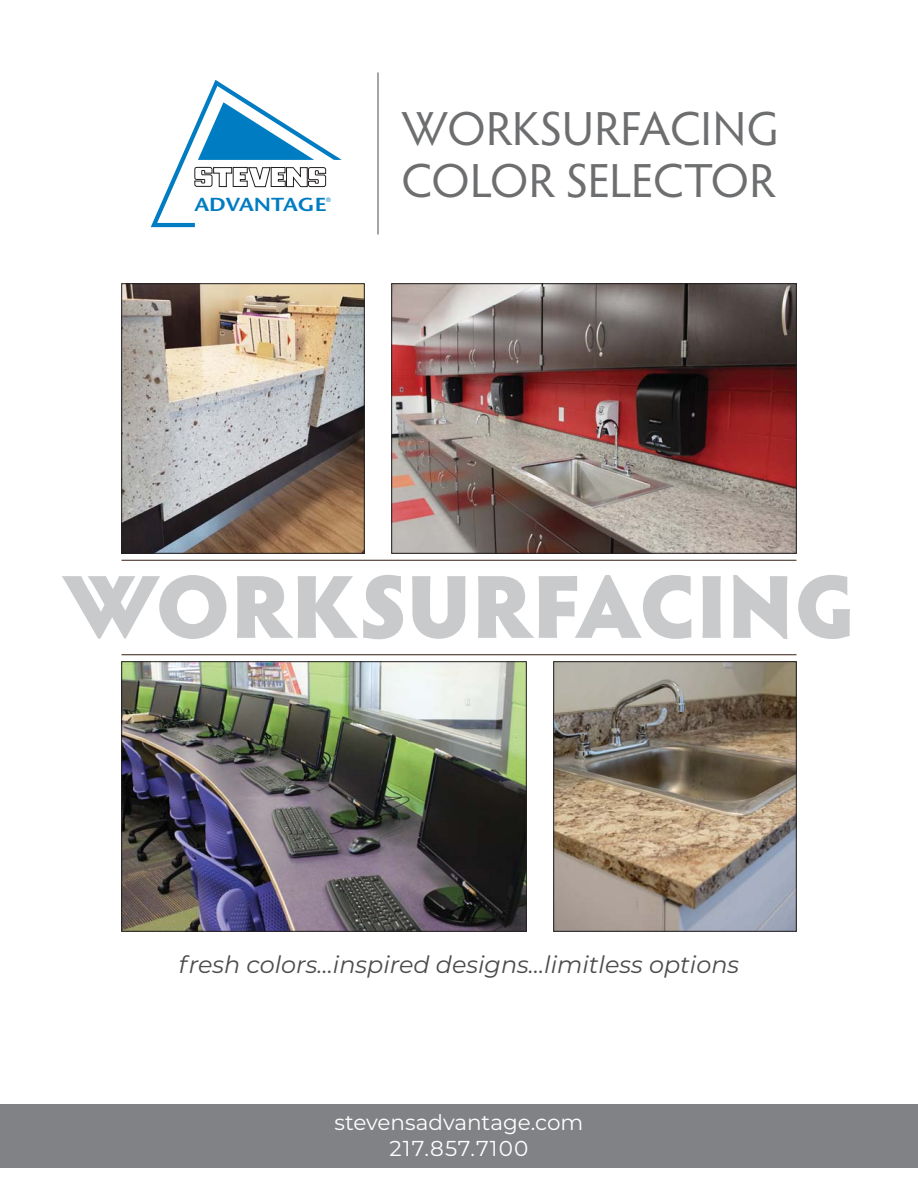
<style>
.page{position:relative;width:918px;height:1188px;background:#fff}
.page>*{position:absolute;margin:0;border:0;box-sizing:border-box;transform-origin:0 0}
.t1{font:900 90px "Hypatia Sans Pro";letter-spacing:-.02em;color:#c8cacc}
.t2{font:48px/52.5px "Hypatia Sans Pro";letter-spacing:-.01em;color:#6d6e70}
.t3{font:italic 23.85px "Montserrat";color:#4c4c4e}
.t4{font:21.6px/27px "Montserrat";color:#fff;text-align:center}
.t5{font:600 18.9px "Stone Sans";color:#007cc2;scale:1.17 1}
.t6{font:6.3px "Stone Sans";color:#007cc2}
</style>
<div class="page">
<div style="left:0;top:1104px;width:918px;height:64px;background:#808285"></div>
<svg style="left:151px;top:80px;width:191px;height:147px"></svg>
<hr style="left:378px;top:72px;width:1px;height:162px;background:#4c4c4e">
<img style="left:124px;top:663px;width:400px;height:266px">
<div style="left:122px;top:661px;width:404px;height:270px;border:1px solid #231f20"></div>
<img style="left:556px;top:663px;width:238px;height:266px">
<div style="left:554px;top:661px;width:242px;height:270px;border:1px solid #231f20"></div>
<img style="left:394px;top:286px;width:400px;height:266px">
<div style="left:392px;top:284px;width:404px;height:270px;border:1px solid #231f20"></div>
<img style="left:124px;top:286px;width:238px;height:266px">
<div style="left:122px;top:284px;width:242px;height:270px;border:1px solid #231f20"></div>
<hr style="left:122px;top:560px;width:674px;height:1px;background:#341e12">
<hr style="left:122px;top:654px;width:674px;height:1px;background:#341e12">
<p class="t5" style="left:194px;top:197px;width:115px">ADVANTAGE</p>
<p class="t6" style="left:326px;top:196px;width:6px">®</p>
<h2 class="t2" style="left:401px;top:102px;width:379px">WORKSURFACING<br>COLOR SELECTOR</h2>
<h1 class="t1" style="left:62px;top:554px;width:796px">WORKSURFACING</h1>
<p class="t3" style="left:179px;top:953px;width:562px">fresh colors…inspired designs…limitless options</p>
<p class="t4" style="left:335px;top:1110px;width:250px">stevensadvantage.com<br>217.857.7100</p>
</div>
